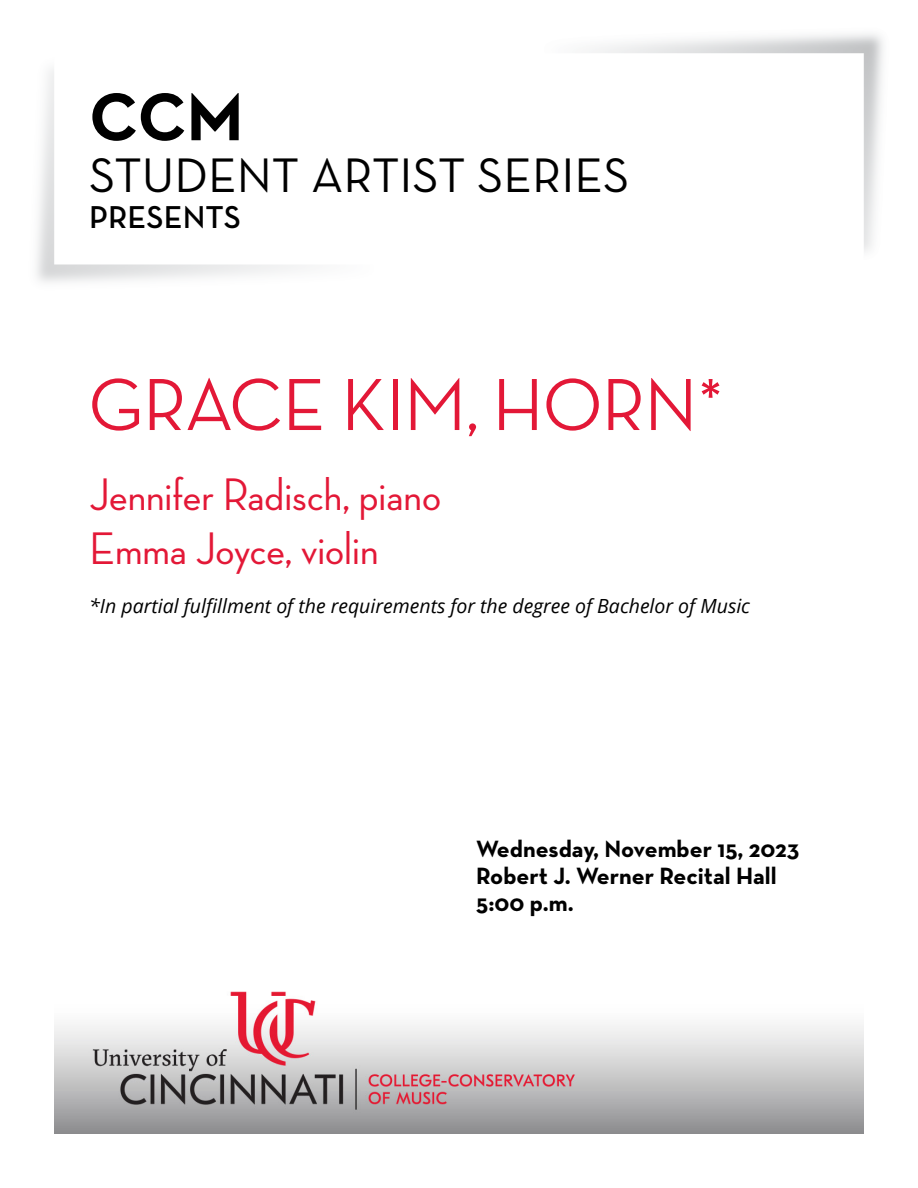
<style>
.page{position:relative;width:918px;height:1188px;background:#fff}
.page>*{position:absolute;margin:0;border:0;box-sizing:border-box;transform-origin:0 0}
.Concert_Title__H1{font:500 75px "Neutra Disp";color:#e31837}
.Page_Intro__H1{font:700 68.7px "Neutra Text";color:#000}
.Page_Intro__H1-2{font:49.35px "Neutra Text";color:#000}
.Musician_Conductor__H2{font:500 46.5px/53.2px "Neutra Disp";color:#e31837}
.Page_Intro__H1-3{font:600 32.25px "Neutra Text";color:#000}
.Date_Venue_Time__H3{font:700 24px "Neutra Text";color:#000}
.In_partial_fulfillment_of__H2{font:italic 19.5px "Open Sans";color:#000}
</style>
<div class="page">
<img style="left:54px;top:991px;width:810px;height:143px">
<img style="left:589px;top:34px;width:294px;height:218px">
<h1 class="Page_Intro__H1" style="left:89px;top:74px;width:156px">CCM</h1>
<h1 class="Page_Intro__H1-2" style="left:89px;top:145px;width:542px">STUDENT ARTIST SERIES</h1>
<h1 class="Page_Intro__H1-3" style="left:89px;top:197px;width:153px">PRESENTS</h1>
<h1 class="Concert_Title__H1" style="left:89px;top:363px;width:636px">GRACE KIM, HORN*</h1>
<h2 class="Musician_Conductor__H2" style="left:89px;top:468px;width:353px">Jennifer Radisch, piano<br>Emma Joyce, violin</h2>
<h2 class="In_partial_fulfillment_of__H2" style="left:89px;top:593px;width:662px">*In partial fulfillment of the requirements for the degree of Bachelor of Music</h2>
<h3 class="Date_Venue_Time__H3" style="left:476px;top:834px;width:325px">Wednesday, November 15, 2023</h3>
<h3 class="Date_Venue_Time__H3" style="left:476px;top:861px;width:302px">Robert J. Werner Recital Hall</h3>
<h3 class="Date_Venue_Time__H3" style="left:476px;top:888px;width:99px">5:00 p.m.</h3>
</div>
